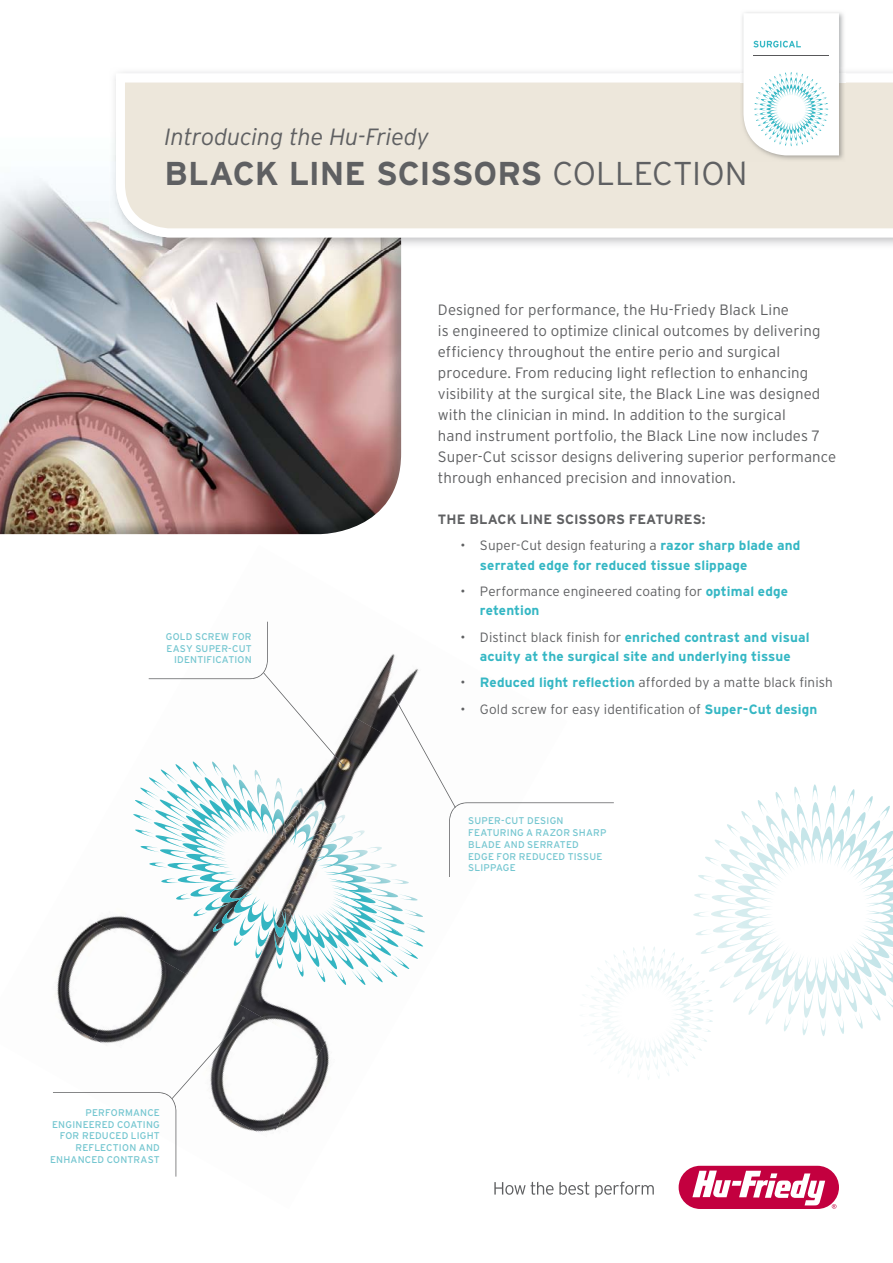
<style>
.page{position:relative;width:893px;height:1263px;background:#fff}
.page>*{position:absolute;margin:0;border:0;box-sizing:border-box;transform-origin:0 0}
.t1{font:700 33px "Interstate";letter-spacing:-.005em;color:#5f6062}
.t2{font:italic 300 23.55px "Interstate";letter-spacing:-.01em;color:#5f6062}
.t3{font:300 15px/21px "Interstate";letter-spacing:.005em;color:#5f6062}
.t4{font:700 13.5px/19.5px "Interstate";letter-spacing:.01em;color:#35b7c4}
.t5{font:300 13.5px/19.5px "Interstate";letter-spacing:.005em;color:#5f6062}
.t6{font:700 13.5px "Interstate";letter-spacing:.005em;color:#5f6062}
.t7{font:9.75px/11.7px "Interstate";letter-spacing:.015em;color:#74c6d0;text-align:right}
.s1{font-weight:300}
.s2{font-weight:300;color:#5f6062}
.s3{font-weight:700;color:#35b7c4}
</style>
<div class="page">
<img style="left:0;top:178px;width:401px;height:356px">
<div style="left:679px;top:1166px;width:160px;height:43px;background:#c3003f;border-radius:22px"></div>
<svg style="left:692px;top:1170px;width:133px;height:35px"></svg>
<svg style="left:832px;top:1204px;width:4px;height:5px"></svg>
<svg style="left:494px;top:1181px;width:95px;height:14px"></svg>
<svg style="left:595px;top:1182px;width:59px;height:16px"></svg>
<img style="left:374px;top:667px;width:10px;height:17px">
<img style="left:384px;top:654px;width:35px;height:75px">
<img style="left:322px;top:684px;width:63px;height:88px">
<img style="left:334px;top:734px;width:51px;height:81px">
<img style="left:265px;top:772px;width:69px;height:75px">
<img style="left:321px;top:962px;width:62px;height:127px">
<img style="left:144px;top:861px;width:129px;height:89px">
<img style="left:232px;top:913px;width:139px;height:138px">
<img style="left:57px;top:916px;width:87px;height:72px">
<img style="left:93px;top:950px;width:140px;height:50px">
<img style="left:232px;top:1000px;width:89px;height:114px">
<img style="left:55px;top:988px;width:171px;height:28px">
<img style="left:245px;top:1114px;width:58px;height:19px">
<img style="left:303px;top:811px;width:17px;height:19px">
<svg style="left:315px;top:801px;width:10px;height:11px"></svg>
<img style="left:289px;top:824px;width:23px;height:23px">
<img style="left:229px;top:779px;width:12px;height:19px">
<img style="left:213px;top:767px;width:11px;height:9px">
<img style="left:367px;top:876px;width:23px;height:7px">
<img style="left:345px;top:875px;width:22px;height:3px">
<img style="left:288px;top:800px;width:13px;height:22px">
<svg style="left:296px;top:788px;width:7px;height:13px"></svg>
<img style="left:281px;top:816px;width:17px;height:29px">
<img style="left:204px;top:777px;width:25px;height:23px">
<img style="left:195px;top:767px;width:11px;height:9px">
<img style="left:219px;top:798px;width:18px;height:2px">
<img style="left:355px;top:863px;width:24px;height:8px">
<img style="left:379px;top:863px;width:13px;height:5px">
<img style="left:322px;top:864px;width:38px;height:11px">
<img style="left:274px;top:791px;width:10px;height:18px">
<img style="left:276px;top:778px;width:5px;height:14px">
<img style="left:272px;top:809px;width:13px;height:32px">
<img style="left:376px;top:911px;width:16px;height:5px">
<img style="left:190px;top:779px;width:27px;height:24px">
<img style="left:177px;top:767px;width:14px;height:12px">
<img style="left:208px;top:800px;width:52px;height:32px">
<img style="left:341px;top:850px;width:26px;height:10px">
<img style="left:366px;top:847px;width:16px;height:6px">
<img style="left:312px;top:854px;width:38px;height:14px">
<img style="left:256px;top:784px;width:13px;height:26px">
<img style="left:254px;top:770px;width:8px;height:15px">
<img style="left:260px;top:804px;width:17px;height:33px">
<img style="left:376px;top:897px;width:16px;height:14px">
<img style="left:335px;top:892px;width:41px;height:11px">
<img style="left:177px;top:784px;width:30px;height:20px">
<img style="left:160px;top:769px;width:18px;height:14px">
<img style="left:199px;top:804px;width:40px;height:29px">
<img style="left:329px;top:836px;width:24px;height:13px">
<img style="left:351px;top:830px;width:14px;height:8px">
<img style="left:305px;top:844px;width:33px;height:18px">
<img style="left:238px;top:780px;width:17px;height:26px">
<img style="left:233px;top:767px;width:9px;height:12px">
<img style="left:365px;top:887px;width:27px;height:10px">
<img style="left:329px;top:878px;width:43px;height:14px">
<img style="left:149px;top:777px;width:19px;height:14px">
<img style="left:316px;top:823px;width:22px;height:17px">
<svg style="left:334px;top:815px;width:11px;height:10px"></svg>
<img style="left:298px;top:834px;width:28px;height:22px">
<img style="left:240px;top:916px;width:15px;height:20px">
<svg style="left:234px;top:934px;width:9px;height:12px"></svg>
<img style="left:248px;top:913px;width:13px;height:9px">
<img style="left:160px;top:800px;width:31px;height:16px">
<img style="left:140px;top:788px;width:20px;height:13px">
<img style="left:189px;top:816px;width:3px;height:6px">
<img style="left:366px;top:923px;width:3px;height:8px">
<img style="left:319px;top:948px;width:10px;height:21px">
<img style="left:334px;top:970px;width:12px;height:15px">
<img style="left:168px;top:863px;width:24px;height:8px">
<img style="left:149px;top:863px;width:19px;height:4px">
<img style="left:192px;top:868px;width:26px;height:5px">
<img style="left:258px;top:924px;width:12px;height:22px">
<svg style="left:255px;top:945px;width:7px;height:13px"></svg>
<img style="left:261px;top:901px;width:12px;height:29px">
<svg style="left:263px;top:903px;width:10px;height:14px"></svg>
<img style="left:155px;top:810px;width:34px;height:14px">
<img style="left:135px;top:800px;width:20px;height:11px">
<img style="left:187px;top:824px;width:5px;height:8px">
<img style="left:369px;top:916px;width:23px;height:17px">
<img style="left:334px;top:896px;width:16px;height:3px">
<img style="left:361px;top:903px;width:15px;height:20px">
<img style="left:329px;top:946px;width:24px;height:23px">
<img style="left:351px;top:970px;width:14px;height:15px">
<img style="left:311px;top:914px;width:26px;height:34px">
<img style="left:178px;top:875px;width:30px;height:8px">
<img style="left:161px;top:878px;width:18px;height:5px">
<img style="left:200px;top:871px;width:32px;height:11px">
<img style="left:275px;top:937px;width:9px;height:18px">
<img style="left:277px;top:954px;width:5px;height:15px">
<img style="left:273px;top:905px;width:12px;height:32px">
<img style="left:154px;top:822px;width:33px;height:13px">
<img style="left:133px;top:814px;width:19px;height:10px">
<img style="left:181px;top:833px;width:45px;height:10px">
<img style="left:332px;top:899px;width:29px;height:7px">
<img style="left:341px;top:943px;width:27px;height:24px">
<img style="left:367px;top:967px;width:16px;height:15px">
<img style="left:312px;top:914px;width:37px;height:32px">
<img style="left:190px;top:886px;width:28px;height:10px">
<img style="left:176px;top:893px;width:16px;height:7px">
<img style="left:210px;top:878px;width:27px;height:14px">
<img style="left:289px;top:943px;width:12px;height:19px">
<img style="left:296px;top:962px;width:8px;height:15px">
<img style="left:281px;top:909px;width:16px;height:34px">
<img style="left:155px;top:835px;width:34px;height:13px">
<img style="left:135px;top:829px;width:20px;height:9px">
<img style="left:183px;top:843px;width:42px;height:11px">
<img style="left:351px;top:943px;width:30px;height:19px">
<img style="left:380px;top:962px;width:12px;height:15px">
<img style="left:319px;top:913px;width:40px;height:30px">
<img style="left:205px;top:897px;width:24px;height:13px">
<img style="left:193px;top:908px;width:14px;height:8px">
<img style="left:221px;top:884px;width:5px;height:19px">
<svg style="left:226px;top:881px;width:31px;height:24px"></svg>
<img style="left:303px;top:941px;width:16px;height:26px">
<img style="left:316px;top:967px;width:9px;height:15px">
<img style="left:290px;top:912px;width:21px;height:34px">
<img style="left:160px;top:849px;width:33px;height:10px">
<img style="left:141px;top:846px;width:19px;height:6px">
<img style="left:186px;top:854px;width:44px;height:14px">
<img style="left:167px;top:791px;width:32px;height:24px">
<svg style="left:152px;top:781px;width:13px;height:10px"></svg>
<img style="left:192px;top:809px;width:42px;height:32px">
<img style="left:359px;top:932px;width:32px;height:24px">
<img style="left:390px;top:955px;width:2px;height:14px">
<img style="left:324px;top:906px;width:42px;height:31px">
<img style="left:222px;top:907px;width:20px;height:17px">
<svg style="left:213px;top:922px;width:12px;height:10px"></svg>
<img style="left:234px;top:890px;width:27px;height:23px">
<svg style="left:149px;top:622px;width:196px;height:145px"></svg>
<svg style="left:53px;top:1016px;width:192px;height:160px"></svg>
<img style="left:110px;top:81px;width:291px;height:169px">
<svg style="left:116px;top:81px;width:777px;height:156px;background:#eee9de"></svg>
<img style="left:740px;top:12px;width:105px;height:150px">
<svg style="left:743px;top:13px;width:96px;height:142px"></svg>
<svg style="left:392px;top:694px;width:501px;height:386px"></svg>
<h2 class="t2" style="left:165px;top:122px;width:266px">Introducing the Hu-Friedy</h2>
<h1 class="t1" style="left:165px;top:153px;width:584px">BLACK LINE SCISSORS <span class="s1">COLLECTION</span></h1>
<p class="t7" style="left:166px;top:631px;width:87px">GOLD SCREW FOR<br>EASY SUPER-CUT<br>IDENTIFICATION</p>
<p class="t7" style="left:50px;top:1107px;width:111px">PERFORMANCE<br>ENGINEERED COATING<br>FOR REDUCED LIGHT<br>REFLECTION AND<br>ENHANCED CONTRAST</p>
<p class="t3" style="left:438px;top:299px;width:400px">Designed for performance, the Hu-Friedy Black Line<br>is engineered to optimize clinical outcomes by delivering efficiency throughout the entire perio and surgical procedure. From reducing light reflection to enhancing visibility at the surgical site, the Black Line was designed with the clinician in mind. In addition to the surgical<br>hand instrument portfolio, the Black Line now includes 7<br>Super-Cut scissor designs delivering superior performance through enhanced precision and innovation.</p>
<p class="t6" style="left:438px;top:511px;width:269px">THE BLACK LINE SCISSORS FEATURES:</p>
<p class="t4" style="left:480px;top:536px;width:322px;text-indent:-19px"><span class="s2">• Super-Cut design featuring a</span> razor sharp blade and serrated edge for reduced tissue slippage</p>
<p class="t5" style="left:480px;top:581px;width:310px;text-indent:-19px">• Performance engineered coating for <span class="s3">optimal edge retention</span></p>
<p class="t4" style="left:460px;top:627px;width:351px;text-align:center"><span class="s2">• Distinct black finish for</span> enriched contrast and visual acuity at the surgical site and underlying tissue</p>
<p class="t5" style="left:460px;top:673px;width:374px">• <span class="s3">Reduced light reflection</span> afforded by a matte black finish</p>
<p class="t5" style="left:460px;top:699px;width:358px">• Gold screw for easy identification of <span class="s3">Super-Cut design</span></p>
<p class="t7" style="left:468px;top:815px;width:140px;text-align:left">SUPER-CUT DESIGN<br>FEATURING A RAZOR SHARP<br>BLADE AND SERRATED<br>EDGE FOR REDUCED TISSUE<br>SLIPPAGE</p>
</div>
